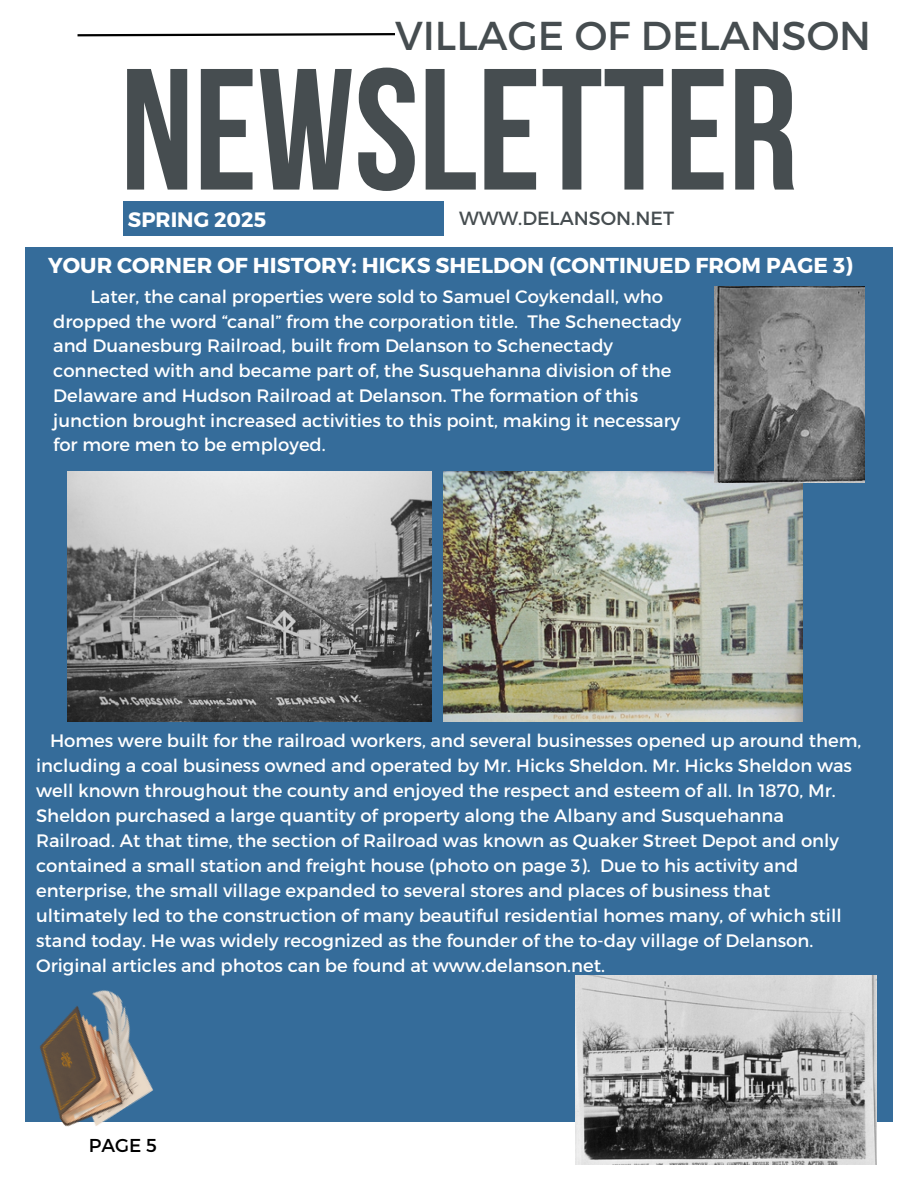
<style>
.page{position:relative;width:918px;height:1188px;background:#fff}
.page>*{position:absolute;margin:0;border:0;box-sizing:border-box;transform-origin:0 0}
.t1{font:172.35px "Bebas Neue Cyrillic";color:#464d50}
.t2{font:40.35px "Montserrat";color:#464d50}
.t3{font:700 21.6px "Montserrat";color:#fff}
.t4{font:700 20.85px "Montserrat";color:#fff}
.t5{font:19.05px "Montserrat";color:#464d50}
.t6{font:18.6px "Montserrat";color:#000}
.t7{font:18px/25px "Montserrat";color:#fff}
</style>
<div class="page">
<svg style="left:77px;top:33px;width:318px;height:4px"></svg>
<div style="left:123px;top:202px;width:320px;height:34px;background:#356c9a"></div>
<div style="left:25px;top:247px;width:868px;height:875px;background:#356c9a"></div>
<img style="left:39px;top:990px;width:114px;height:137px">
<img style="left:67px;top:472px;width:365px;height:249px">
<img style="left:443px;top:472px;width:359px;height:249px">
<img style="left:715px;top:287px;width:149px;height:196px">
<img style="left:575px;top:976px;width:302px;height:189px">
<h4 class="t2" style="left:395px;top:9px;width:478px">VILLAGE OF DELANSON</h4>
<h2 class="t1" style="left:120px;top:60px;width:679px">NEWSLETTER</h2>
<p class="t4" style="left:128px;top:206px;width:140px">SPRING 2025</p>
<h3 class="t5" style="left:459px;top:206px;width:217px">WWW.DELANSON.NET</h3>
<p class="t3" style="left:48px;top:251px;width:806px">YOUR CORNER OF HISTORY: HICKS SHELDON (CONTINUED FROM PAGE 3)</p>
<p class="t7" style="left:53px;top:283px;width:630px;text-indent:37px">Later, the canal properties were sold to Samuel Coykendall, who dropped the word “canal” from the corporation title. The Schenectady and Duanesburg Railroad, built from Delanson to Schenectady connected with and became part of, the Susquehanna division of the Delaware and Hudson Railroad at Delanson. The formation of this junction brought increased activities to this point, making it necessary for more men to be employed.</p>
<h1 class="t7" style="left:36px;top:727px;width:827px;text-indent:14px">Homes were built for the railroad workers, and several businesses opened up around them, including a coal business owned and operated by Mr. Hicks Sheldon. Mr. Hicks Sheldon was well known throughout the county and enjoyed the respect and esteem of all. In 1870, Mr.<br>Sheldon purchased a large quantity of property along the Albany and Susquehanna Railroad. At that time, the section of Railroad was known as Quaker Street Depot and only contained a small station and freight house (photo on page 3). Due to his activity and enterprise, the small village expanded to several stores and places of business that ultimately led to the construction of many beautiful residential homes many, of which still stand today. He was widely recognized as the founder of the to-day village of Delanson.<br>Original articles and photos can be found at www.delanson.net.</h1>
<h3 class="t6" style="left:89px;top:1133px;width:70px">PAGE 5</h3>
</div>
